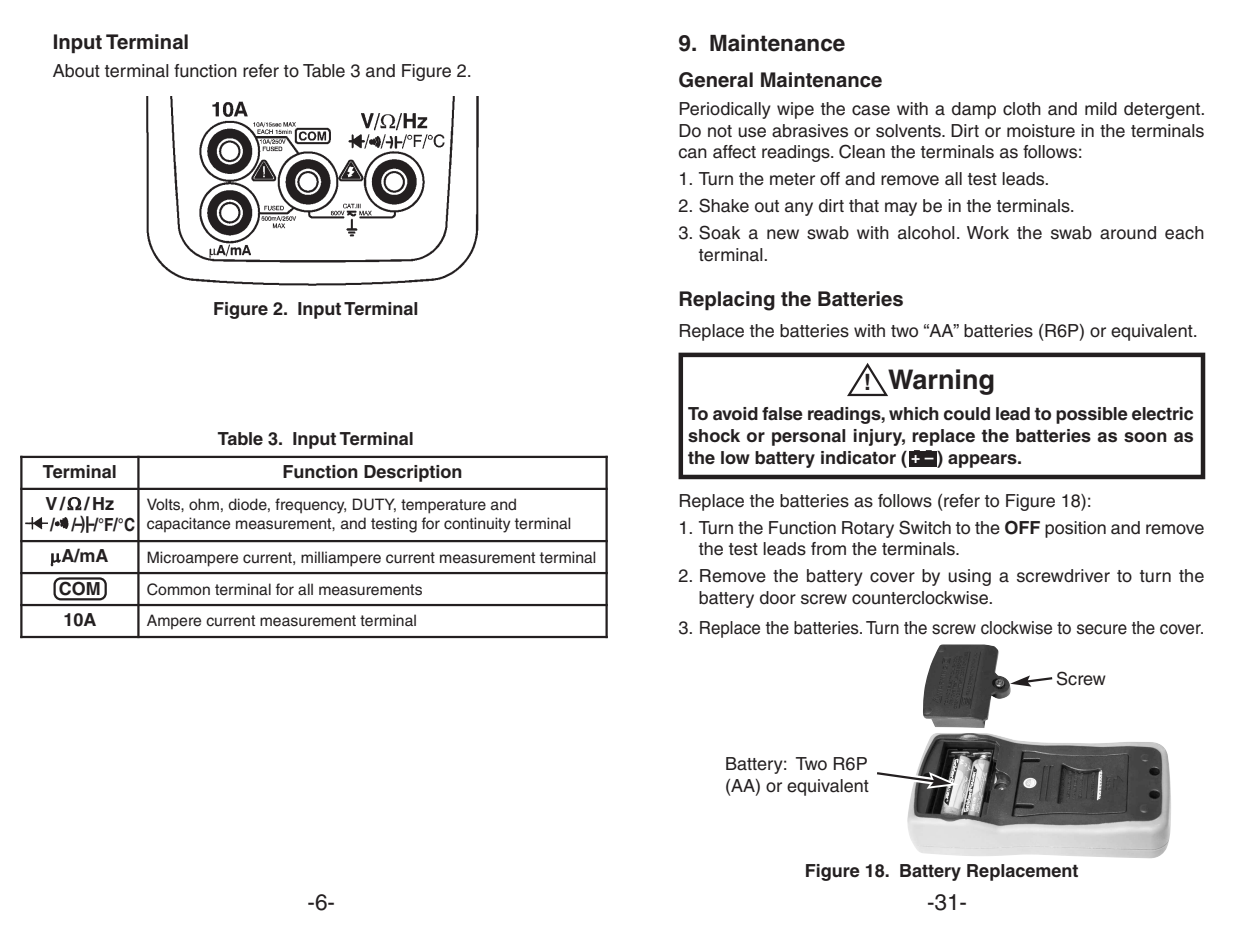
<style>
.page{position:relative;width:1256px;height:932px;background:#fff}
.page>*{position:absolute;margin:0;border:0;box-sizing:border-box;transform-origin:0 0}
.t1{font:700 27px "Helvetica";color:#231f20}
.t2{font:700 22.5px "Helvetica";color:#231f20}
.t3{font:22.5px "Helvetica";color:#231f20}
.t4{font:700 20.25px "Helvetica";color:#231f20}
.t5{font:18px/21.6px "Helvetica";color:#231f20}
.t6{font:700 18px/21.6px "Helvetica";color:#231f20;text-align:justify}
.t7{font:15.75px/18.9px "Helvetica";color:#231f20}
.t8{font:700 15.75px "Helvetica";color:#fff}
.s1{font-weight:700}
</style>
<div class="page">
<img style="left:146px;top:97px;width:333px;height:189px">
<hr style="left:20px;top:456px;width:2px;height:182px;background:#231f20">
<hr style="left:137px;top:456px;width:3px;height:182px;background:#231f20">
<hr style="left:605px;top:456px;width:3px;height:182px;background:#231f20">
<hr style="left:20px;top:456px;width:588px;height:2px;background:#231f20">
<hr style="left:20px;top:487px;width:588px;height:3px;background:#231f20">
<hr style="left:20px;top:540px;width:588px;height:2px;background:#231f20">
<hr style="left:20px;top:572px;width:588px;height:2px;background:#231f20">
<hr style="left:20px;top:604px;width:588px;height:2px;background:#231f20">
<hr style="left:20px;top:636px;width:588px;height:2px;background:#231f20">
<img style="left:25px;top:517px;width:22px;height:12px">
<img style="left:54px;top:517px;width:15px;height:12px">
<svg style="left:75px;top:516px;width:19px;height:17px"></svg>
<div style="left:678px;top:352px;width:527px;height:127px;border:4px solid #231f20"></div>
<svg style="left:847px;top:363px;width:41px;height:33px"></svg>
<svg style="left:53px;top:577px;width:54px;height:23px"></svg>
<img style="left:907px;top:644px;width:264px;height:214px">
<svg style="left:1010px;top:675px;width:44px;height:11px"></svg>
<svg style="left:877px;top:769px;width:81px;height:19px"></svg>
<div style="left:909px;top:451px;width:27px;height:16px;background:#231f20"></div>
<svg style="left:914px;top:450px;width:17px;height:1px"></svg>
<p class="t4" style="left:53px;top:35px;width:138px">Input Terminal</p>
<p class="t5" style="left:53px;top:62px;width:420px">About terminal function refer to Table 3 and Figure 2.</p>
<p class="t6" style="left:213px;top:299px;width:207px">Figure 2. Input Terminal</p>
<p class="t6" style="left:218px;top:429px;width:197px">Table 3. Input Terminal</p>
<p class="t6" style="left:43px;top:462px;width:75px">Terminal</p>
<p class="t6" style="left:282px;top:462px;width:182px">Function Description</p>
<p class="t6" style="left:46px;top:494px;width:91px">V/ /Hz<br>/ / ) /°F/°C</p>
<p class="t7" style="left:147px;top:497px;width:426px">Volts, ohm, diode, frequency, DUTY, temperature and capacitance measurement, and testing for continuity terminal</p>
<p class="t6" style="left:62px;top:546px;width:48px">A/mA</p>
<p class="t7" style="left:147px;top:549px;width:451px">Microampere current, milliampere current measurement terminal</p>
<p class="t6" style="left:59px;top:579px;width:43px">COM</p>
<p class="t7" style="left:147px;top:581px;width:277px">Common terminal for all measurements</p>
<p class="t6" style="left:63px;top:610px;width:35px">10A</p>
<p class="t7" style="left:147px;top:613px;width:271px">Ampere current measurement terminal</p>
<p class="t3" style="left:307px;top:893px;width:29px">-6-</p>
<p class="t2" style="left:678px;top:35px;width:168px">9. Maintenance</p>
<p class="t4" style="left:678px;top:72px;width:205px">General Maintenance</p>
<p class="t5" style="left:678px;top:100px;width:528px;text-align:justify">Periodically wipe the case with a damp cloth and mild detergent.<br>Do not use abrasives or solvents. Dirt or moisture in the terminals can affect readings. Clean the terminals as follows:</p>
<p class="t5" style="left:678px;top:170px;width:372px">1. Turn the meter off and remove all test leads.</p>
<p class="t5" style="left:678px;top:197px;width:398px">2. Shake out any dirt that may be in the terminals.</p>
<p class="t5" style="left:699px;top:224px;width:507px;text-indent:-20px">3. Soak a new swab with alcohol. Work the swab around each terminal.</p>
<p class="t4" style="left:678px;top:291px;width:227px">Replacing the Batteries</p>
<p class="t5" style="left:678px;top:322px;width:520px">Replace the batteries with two “AA” batteries (R6P) or equivalent.</p>
<h1 class="t1" style="left:888px;top:369px;width:108px">Warning</h1>
<p class="t6" style="left:688px;top:405px;width:507px">To avoid false readings, which could lead to possible electric shock or personal injury, replace the batteries as soon as the low battery indicator (</p>
<p class="t2" style="left:864px;top:373px;width:9px">!</p>
<p class="t6" style="left:937px;top:448px;width:86px">) appears.</p>
<p class="t5" style="left:678px;top:491px;width:415px">Replace the batteries as follows (refer to Figure 18):</p>
<p class="t5" style="left:699px;top:518px;width:507px;text-indent:-20px">1. Turn the Function Rotary Switch to the <span class="s1">OFF</span> position and remove the test leads from the terminals.</p>
<p class="t5" style="left:699px;top:567px;width:507px;text-indent:-20px">2. Remove the battery cover by using a screwdriver to turn the battery door screw counterclockwise.</p>
<p class="t5" style="left:678px;top:619px;width:527px">3. Replace the batteries. Turn the screw clockwise to secure the cover.</p>
<p class="t8" style="left:911px;top:451px;width:24px">+ –</p>
<p class="t5" style="left:725px;top:754px;width:145px">Battery: Two R6P (AA) or equivalent</p>
<p class="t5" style="left:1056px;top:669px;width:51px">Screw</p>
<p class="t6" style="left:804px;top:862px;width:275px">Figure 18. Battery Replacement</p>
<p class="t3" style="left:927px;top:893px;width:42px">-31-</p>
</div>
